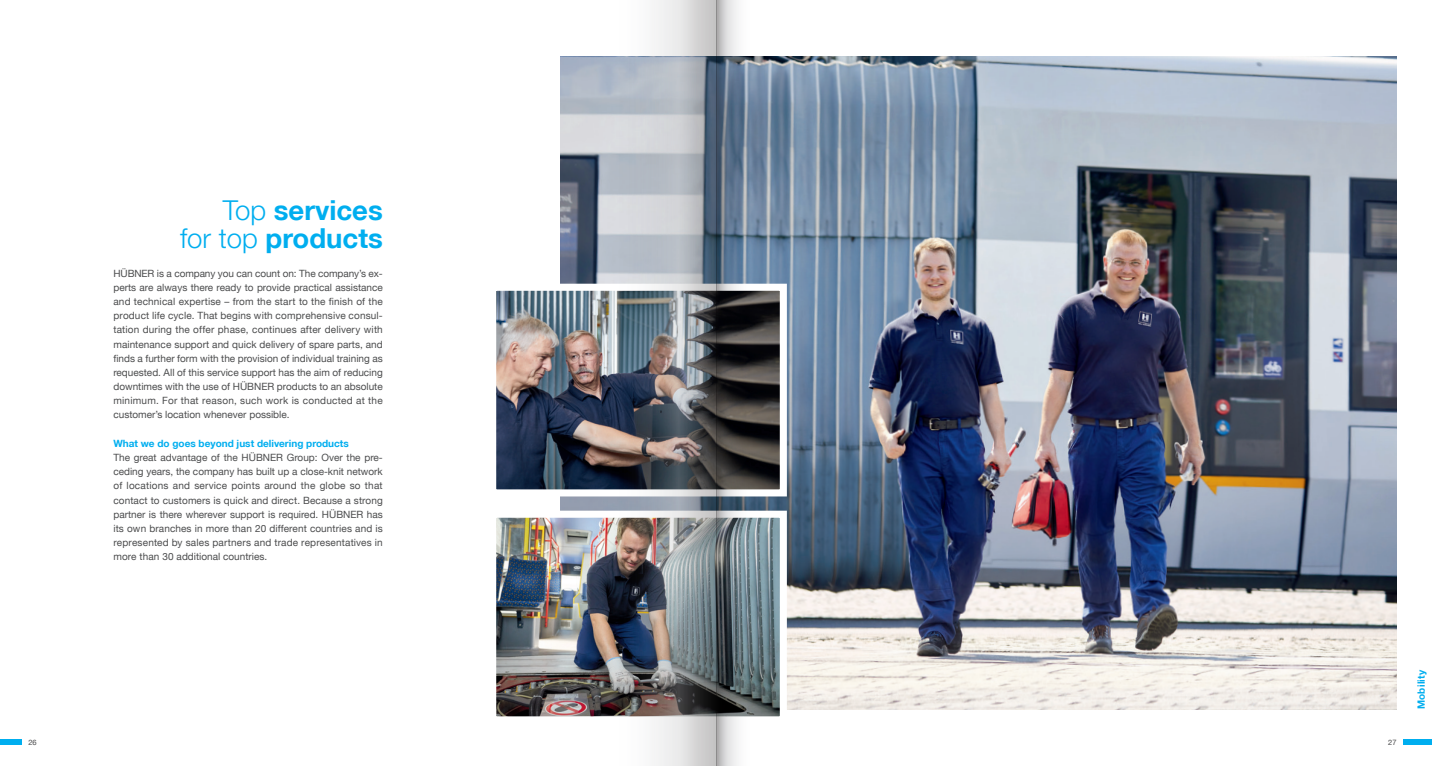
<style>
.page{position:relative;width:1432px;height:766px;background:#fff}
.page>*{position:absolute;margin:0;border:0;box-sizing:border-box;transform-origin:0 0}
.t1{font:700 27.5px/28.4px "Helvetica Neue LT";color:#00aeef;text-align:right}
.t2{font:10px/14.1px "Helvetica Neue LT";color:#4b4c4d;text-align:justify}
.t3{font:700 10px "Helvetica Neue LT";color:#00aeef}
.t4{font:700 10px "Helvetica Neue LT";letter-spacing:.025em;color:#00aeef}
.t5{font:7.5px "Helvetica Neue LT";color:#4b4c4d}
.s1{font-family:"Helvetica Neue LT Pro";font-weight:300}
</style>
<div class="page">
<div style="left:0;top:739px;width:21px;height:5px;background:#00aeef"></div>
<img style="left:560px;top:57px;width:836px;height:652px">
<div style="left:1403px;top:739px;width:28px;height:5px;background:#00aeef"></div>
<img style="left:496px;top:280px;width:294px;height:220px">
<img style="left:496px;top:507px;width:294px;height:210px">
<svg style="left:723px;top:0;width:29px;height:765px;background:#6d777f"></svg>
<img style="left:609px;top:0;width:114px;height:765px">
<p class="t5" style="left:28px;top:737px;width:10px">26</p>
<h1 class="t1" style="left:180px;top:195px;width:204px"><span class="s1">Top</span> services<br><span class="s1">for top</span> products</h1>
<p class="t2" style="left:113px;top:266px;width:271px">HÜBNER is a company you can count on: The company’s ex&shy;perts are always there ready to provide practical assistance and technical expertise – from the start to the finish of the product life cycle. That begins with comprehensive consul&shy;tation during the offer phase, continues after delivery with maintenance support and quick delivery of spare parts, and finds a further form with the provision of individual training as requested. All of this service support has the aim of reducing downtimes with the use of HÜBNER products to an absolute minimum. For that reason, such work is conducted at the customer’s location whenever possible.</p>
<p class="t3" style="left:113px;top:437px;width:237px">What we do goes beyond just delivering products</p>
<p class="t2" style="left:113px;top:450px;width:271px">The great advantage of the HÜBNER Group: Over the pre&shy;ceding years, the company has built up a close-knit network of locations and service points around the globe so that contact to customers is quick and direct. Because a strong partner is there wherever support is required. HÜBNER has its own branches in more than 20 different countries and is represented by sales partners and trade representatives in more than 30 additional countries.</p>
<p class="t5" style="left:1388px;top:737px;width:10px">27</p>
<p class="t4" style="left:1415px;top:709px;width:41px;rotate:-90deg">Mobility</p>
</div>
